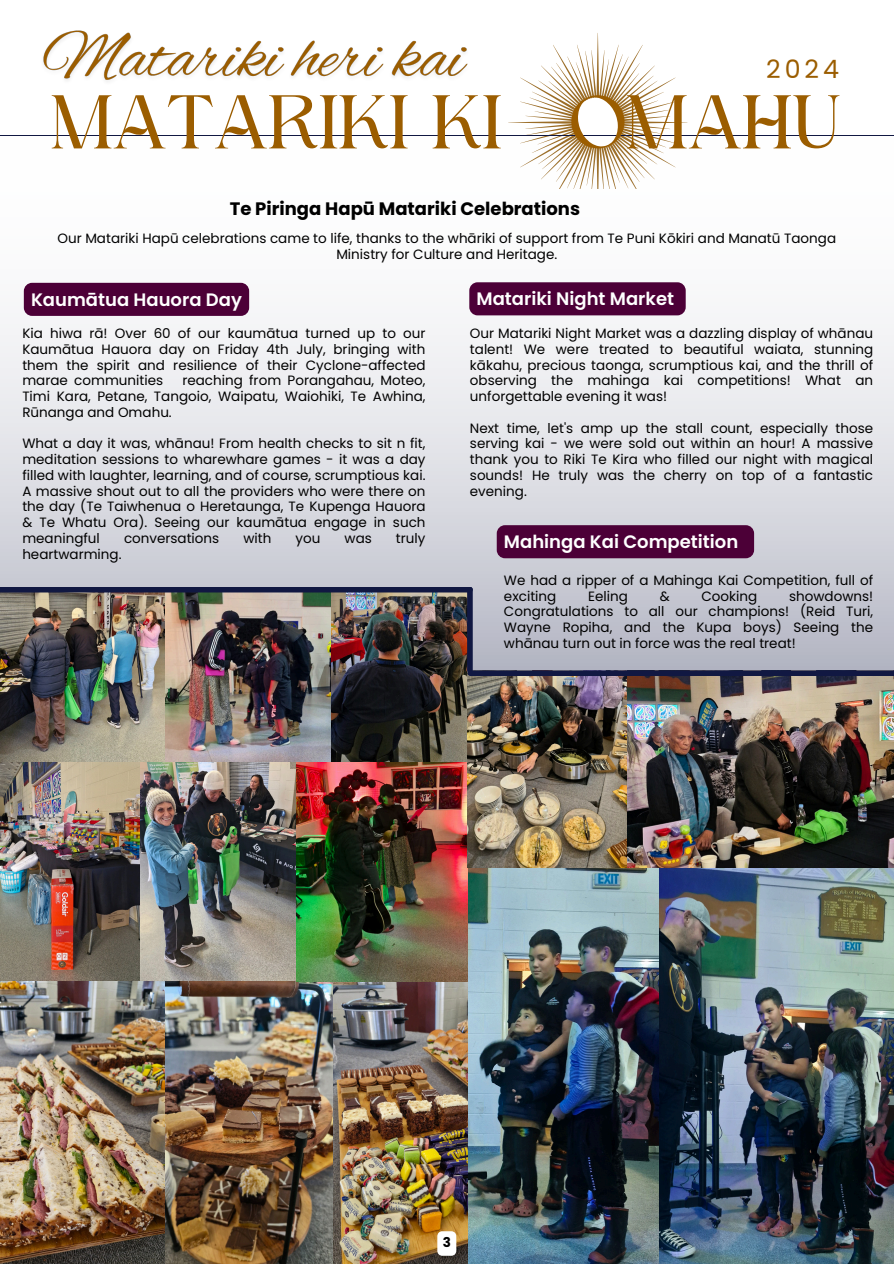
<style>
.page{position:relative;width:894px;height:1264px;background:#fff}
.page>*{position:absolute;margin:0;border:0;box-sizing:border-box;transform-origin:0 0}
.t1{font:77.7px "Higuen";color:#9b5d00}
.t2{font:25.35px "Poppins";color:#9b5d00}
.t3{font:600 18px "Poppins";color:#fff}
.t4{font:700 18px "Poppins";color:#000}
.t5{font:13.5px/15.8px "Poppins";color:#000;text-align:justify}
.t6{font:700 13.5px "Poppins";color:#000}
</style>
<div class="page">
<svg style="left:508px;top:33px;width:179px;height:103px"></svg>
<svg style="left:0;top:136px;width:893px;height:451px"></svg>
<img style="left:0;top:980px;width:468px;height:283px">
<img style="left:0;top:762px;width:297px;height:218px">
<img style="left:0;top:676px;width:290px;height:86px">
<img style="left:290px;top:676px;width:177px;height:92px">
<img style="left:658px;top:867px;width:235px;height:396px">
<img style="left:468px;top:867px;width:190px;height:396px">
<img style="left:297px;top:762px;width:171px;height:219px">
<img style="left:467px;top:676px;width:426px;height:191px">
<img style="left:43px;top:30px;width:425px;height:52px">
<div style="left:24px;top:283px;width:225px;height:33px;background:#4c0037;border-radius:8px"></div>
<div style="left:469px;top:282px;width:216px;height:33px;background:#4c0037;border-radius:8px"></div>
<div style="left:496px;top:525px;width:257px;height:33px;background:#4c0037;border-radius:8px"></div>
<img style="left:0;top:587px;width:893px;height:89px">
<svg style="left:437px;top:1231px;width:19px;height:24px"></svg>
<h2 class="t2" style="left:766px;top:51px;width:74px">2024</h2>
<h1 class="t1" style="left:52px;top:90px;width:791px">MATARIKI KI OMAHU</h1>
<h3 class="t4" style="left:230px;top:196px;width:352px">Te Piringa Hapū Matariki Celebrations</h3>
<p class="t5" style="left:57px;top:230px;width:780px;text-align:center">Our Matariki Hapū celebrations came to life, thanks to the whāriki of support from Te Puni Kōkiri and Manatū Taonga<br>Ministry for Culture and Heritage.</p>
<h3 class="t3" style="left:31px;top:286px;width:212px">Kaumātua Hauora Day</h3>
<p class="t5" style="left:22px;top:325px;width:404px">Kia hiwa rā! Over 60 of our kaumātua turned up to our Kaumātua Hauora day on Friday 4th July, bringing with them the spirit and resilience of their Cyclone-affected marae communities</p>
<h3 class="t3" style="left:476px;top:286px;width:199px">Matariki Night Market</h3>
<p class="t5" style="left:470px;top:325px;width:404px">Our Matariki Night Market was a dazzling display of whānau talent! We were treated to beautiful waiata, stunning kākahu, precious taonga, scrumptious kai, and the thrill of observing the mahinga kai competitions! What an unforgettable evening it was!</p>
<p class="t5" style="left:470px;top:420px;width:404px">Next time, let's amp up the stall count, especially those serving kai - we were sold out within an hour! A massive thank you to Riki Te Kira who filled our night with magical sounds! He truly was the cherry on top of a fantastic evening.</p>
<h3 class="t3" style="left:504px;top:529px;width:236px">Mahinga Kai Competition</h3>
<p class="t5" style="left:504px;top:572px;width:370px">We had a ripper of a Mahinga Kai Competition, full of exciting</p>
<p class="t5" style="left:22px;top:373px;width:404px;text-indent:160px">reaching from Porangahau, Moteo, Timi Kara, Petane, Tangoio, Waipatu, Waiohiki, Te Awhina, Rūnanga and Omahu.</p>
<p class="t5" style="left:22px;top:436px;width:404px">What a day it was, whānau! From health checks to sit n fit, meditation sessions to wharewhare games - it was a day filled with laughter, learning, and of course, scrumptious kai.<br>A massive shout out to all the providers who were there on the day (Te Taiwhenua o Heretaunga, Te Kupenga Hauora &amp; Te Whatu Ora). Seeing our kaumātua engage in such meaningful</p>
<p class="t5" style="left:124px;top:530px;width:97px">conversations</p>
<p class="t5" style="left:243px;top:530px;width:29px">with</p>
<p class="t5" style="left:295px;top:530px;width:26px">you</p>
<p class="t5" style="left:344px;top:530px;width:29px">was</p>
<p class="t5" style="left:396px;top:530px;width:31px">truly</p>
<p class="t5" style="left:22px;top:546px;width:101px">heartwarming.</p>
<p class="t5" style="left:588px;top:588px;width:41px">Eeling</p>
<p class="t5" style="left:659px;top:588px;width:11px">&amp;</p>
<p class="t5" style="left:701px;top:588px;width:57px">Cooking</p>
<p class="t5" style="left:504px;top:588px;width:370px;text-indent:285px">showdowns!<br>Congratulations to all our champions! (Reid Turi, Wayne Ropiha, and the Kupa boys) Seeing the whānau turn out in force was the real treat!</p>
<p class="t6" style="left:442px;top:1233px;width:10px">3</p>
</div>
